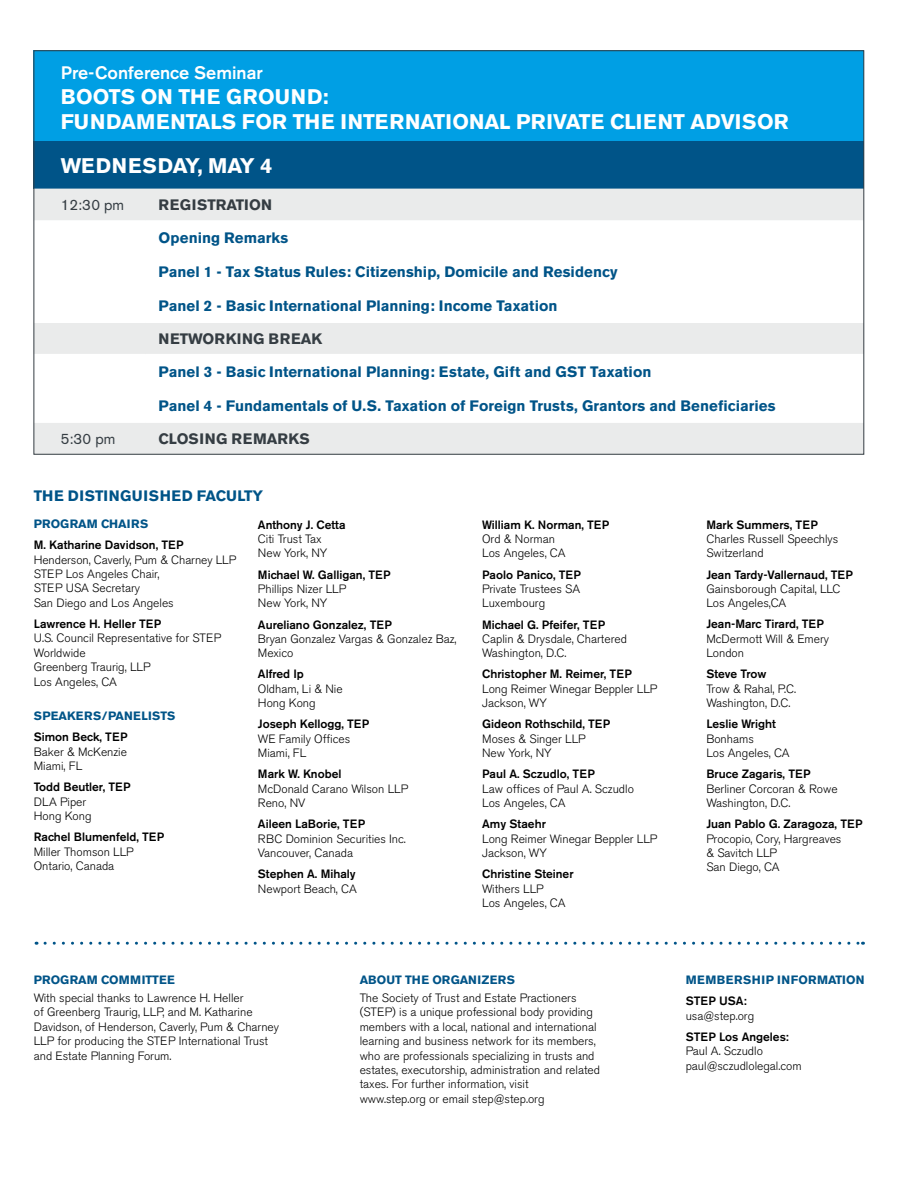
<style>
.page{position:relative;width:918px;height:1188px;background:#fff}
.page>*{position:absolute;margin:0;border:0;box-sizing:border-box;transform-origin:0 0}
.t1{font:700 21px/25.2px "Akzidenz Grotesk BE";color:#fff}
.t2{font:700 21px "Akzidenz Grotesk BE";letter-spacing:.02em;color:#fff}
.t3{font:500 18px "Akzidenz Grotesk BE";color:#fff}
.t4{font:700 15px "Akzidenz Grotesk BE";letter-spacing:.005em;color:#005488}
.t5{font:700 15px "Akzidenz Grotesk BE";letter-spacing:.02em;color:#353d43}
.t6{font:700 15px "Akzidenz Grotesk BE";letter-spacing:.04em;color:#005488}
.t7{font:15px "Akzidenz Grotesk BE";color:#353d43}
.t8{font:700 15px "Akzidenz Grotesk BE";color:#353d43}
.t9{font:300 12px/14.4px "Akzidenz Grotesk BE";color:#000}
.t10{font:500 12px "Akzidenz Grotesk BE";color:#000}
.t11{font:700 12px "Akzidenz Grotesk BE";color:#005488}
.t12{font:700 12px "Akzidenz Grotesk BE";letter-spacing:.04em;color:#005488}
.t13{font:700 12px "Akzidenz Grotesk BE";letter-spacing:.02em;color:#005488}
</style>
<div class="page">
<div style="left:34px;top:51px;width:830px;height:90px;background:#009fe4"></div>
<div style="left:34px;top:141px;width:830px;height:48px;background:#005488"></div>
<div style="left:34px;top:189px;width:830px;height:266px;background:#eaebeb"></div>
<svg style="left:36px;top:222px;width:826px;height:199px"></svg>
<hr style="left:144px;top:222px;width:2px;height:33px;background:#fff">
<hr style="left:144px;top:255px;width:2px;height:33px;background:#fff">
<hr style="left:144px;top:289px;width:2px;height:32px;background:#fff">
<hr style="left:144px;top:355px;width:2px;height:33px;background:#fff">
<hr style="left:144px;top:389px;width:2px;height:32px;background:#fff">
<hr style="left:34px;top:321px;width:111px;height:2px;background:#fff">
<hr style="left:34px;top:421px;width:111px;height:2px;background:#fff">
<hr style="left:145px;top:321px;width:719px;height:2px;background:#fff">
<hr style="left:145px;top:421px;width:719px;height:2px;background:#fff">
<hr style="left:34px;top:220px;width:111px;height:2px;background:#fff">
<hr style="left:34px;top:288px;width:111px;height:1px;background:#fff">
<hr style="left:34px;top:354px;width:111px;height:1px;background:#fff">
<hr style="left:34px;top:388px;width:111px;height:1px;background:#fff">
<hr style="left:145px;top:220px;width:719px;height:2px;background:#fff">
<hr style="left:145px;top:288px;width:719px;height:1px;background:#fff">
<hr style="left:145px;top:354px;width:719px;height:1px;background:#fff">
<hr style="left:145px;top:388px;width:719px;height:1px;background:#fff">
<svg style="left:45px;top:942px;width:819px;height:3px"></svg>
<h2 class="t3" style="left:61px;top:61px;width:204px">Pre-Conference Seminar</h2>
<h1 class="t1" style="left:61px;top:84px;width:729px">BOOTS ON THE GROUND:<br>FUNDAMENTALS FOR THE INTERNATIONAL PRIVATE CLIENT ADVISOR</h1>
<h1 class="t2" style="left:61px;top:153px;width:213px">WEDNESDAY, MAY 4</h1>
<p class="t7" style="left:61px;top:196px;width:65px">12:30 pm</p>
<p class="t8" style="left:159px;top:196px;width:115px">REGISTRATION</p>
<p class="t4" style="left:159px;top:230px;width:131px">Opening Remarks</p>
<p class="t4" style="left:159px;top:263px;width:461px">Panel 1 - Tax Status Rules: Citizenship, Domicile and Residency</p>
<p class="t4" style="left:159px;top:297px;width:401px">Panel 2 - Basic International Planning: Income Taxation</p>
<p class="t5" style="left:159px;top:330px;width:165px">NETWORKING BREAK</p>
<p class="t4" style="left:159px;top:363px;width:494px">Panel 3 - Basic International Planning: Estate, Gift and GST Taxation</p>
<p class="t4" style="left:159px;top:397px;width:619px">Panel 4 - Fundamentals of U.S. Taxation of Foreign Trusts, Grantors and Beneficiaries</p>
<p class="t7" style="left:61px;top:430px;width:56px">5:30 pm</p>
<p class="t5" style="left:159px;top:430px;width:153px">CLOSING REMARKS</p>
<p class="t6" style="left:34px;top:487px;width:231px">THE DISTINGUISHED FACULTY</p>
<p class="t11" style="left:34px;top:517px;width:116px">PROGRAM CHAIRS</p>
<p class="t10" style="left:34px;top:538px;width:151px">M. Katharine Davidson, TEP</p>
<p class="t9" style="left:34px;top:553px;width:204px">Henderson, Caverly, Pum &amp; Charney LLP<br>STEP Los Angeles Chair,<br>STEP USA Secretary<br>San Diego and Los Angeles</p>
<p class="t10" style="left:34px;top:616px;width:129px">Lawrence H. Heller TEP</p>
<p class="t9" style="left:34px;top:631px;width:189px">U.S. Council Representative for STEP<br>Worldwide<br>Greenberg Traurig, LLP<br>Los Angeles, CA</p>
<p class="t11" style="left:34px;top:709px;width:143px">SPEAKERS/PANELISTS</p>
<p class="t10" style="left:34px;top:730px;width:95px">Simon Beck, TEP</p>
<p class="t9" style="left:34px;top:745px;width:95px">Baker &amp; McKenzie<br>Miami, FL</p>
<p class="t10" style="left:34px;top:780px;width:98px">Todd Beutler, TEP</p>
<p class="t9" style="left:34px;top:795px;width:59px">DLA Piper<br>Hong Kong</p>
<p class="t10" style="left:34px;top:830px;width:132px">Rachel Blumenfeld, TEP</p>
<p class="t9" style="left:34px;top:845px;width:102px">Miller Thomson LLP<br>Ontario, Canada</p>
<p class="t10" style="left:258px;top:517px;width:89px">Anthony J. Cetta</p>
<p class="t9" style="left:258px;top:532px;width:71px">Citi Trust Tax<br>New York, NY</p>
<p class="t10" style="left:258px;top:567px;width:134px">Michael W. Galligan, TEP</p>
<p class="t9" style="left:258px;top:582px;width:90px">Phillips Nizer LLP<br>New York, NY</p>
<p class="t10" style="left:258px;top:617px;width:135px">Aureliano Gonzalez, TEP</p>
<p class="t9" style="left:258px;top:632px;width:200px">Bryan Gonzalez Vargas &amp; Gonzalez Baz,<br>Mexico</p>
<p class="t10" style="left:258px;top:667px;width:48px">Alfred Ip</p>
<p class="t9" style="left:258px;top:682px;width:86px">Oldham, Li &amp; Nie<br>Hong Kong</p>
<p class="t10" style="left:258px;top:717px;width:113px">Joseph Kellogg, TEP</p>
<p class="t9" style="left:258px;top:732px;width:94px">WE Family Offices<br>Miami, FL</p>
<p class="t10" style="left:258px;top:767px;width:85px">Mark W. Knobel</p>
<p class="t9" style="left:258px;top:782px;width:152px">McDonald Carano Wilson LLP<br>Reno, NV</p>
<p class="t10" style="left:258px;top:817px;width:109px">Aileen LaBorie, TEP</p>
<p class="t9" style="left:258px;top:832px;width:150px">RBC Dominion Securities Inc.<br>Vancouver, Canada</p>
<p class="t10" style="left:258px;top:867px;width:99px">Stephen A. Mihaly</p>
<p class="t9" style="left:258px;top:882px;width:100px">Newport Beach, CA</p>
<p class="t10" style="left:482px;top:517px;width:129px">William K. Norman, TEP</p>
<p class="t9" style="left:482px;top:532px;width:85px">Ord &amp; Norman<br>Los Angeles, CA</p>
<p class="t10" style="left:482px;top:567px;width:100px">Paolo Panico, TEP</p>
<p class="t9" style="left:482px;top:582px;width:100px">Private Trustees SA<br>Luxembourg</p>
<p class="t10" style="left:482px;top:617px;width:125px">Michael G. Pfeifer, TEP</p>
<p class="t9" style="left:482px;top:632px;width:146px">Caplin &amp; Drysdale, Chartered<br>Washington, D.C.</p>
<p class="t10" style="left:482px;top:667px;width:151px">Christopher M. Reimer, TEP</p>
<p class="t9" style="left:482px;top:682px;width:177px">Long Reimer Winegar Beppler LLP<br>Jackson, WY</p>
<p class="t10" style="left:482px;top:717px;width:130px">Gideon Rothschild, TEP</p>
<p class="t9" style="left:482px;top:732px;width:105px">Moses &amp; Singer LLP<br>New York, NY</p>
<p class="t10" style="left:482px;top:767px;width:114px">Paul A. Sczudlo, TEP</p>
<p class="t9" style="left:482px;top:782px;width:153px">Law offices of Paul A. Sczudlo<br>Los Angeles, CA</p>
<p class="t10" style="left:482px;top:817px;width:65px">Amy Staehr</p>
<p class="t9" style="left:482px;top:832px;width:177px">Long Reimer Winegar Beppler LLP<br>Jackson, WY</p>
<p class="t10" style="left:482px;top:867px;width:93px">Christine Steiner</p>
<p class="t9" style="left:482px;top:882px;width:85px">Withers LLP<br>Los Angeles, CA</p>
<p class="t11" style="left:34px;top:973px;width:143px">PROGRAM COMMITTEE</p>
<p class="t9" style="left:34px;top:991px;width:247px">With special thanks to Lawrence H. Heller<br>of Greenberg Traurig, LLP, and M. Katharine Davidson, of Henderson, Caverly, Pum &amp; Charney LLP for producing the STEP International Trust and Estate Planning Forum.</p>
<p class="t13" style="left:360px;top:973px;width:157px">ABOUT THE ORGANIZERS</p>
<p class="t9" style="left:360px;top:991px;width:242px">The Society of Trust and Estate Practioners (STEP) is a unique professional body providing members with a local, national and international learning and business network for its members, who are professionals specializing in trusts and estates, executorship, administration and related taxes. For further information, visit<br>www.step.org or email step@step.org</p>
<p class="t10" style="left:706px;top:517px;width:113px">Mark Summers, TEP</p>
<p class="t9" style="left:706px;top:532px;width:134px">Charles Russell Speechlys<br>Switzerland</p>
<p class="t10" style="left:706px;top:567px;width:148px">Jean Tardy-Vallernaud, TEP</p>
<p class="t9" style="left:706px;top:582px;width:136px">Gainsborough Capital, LLC<br>Los Angeles,CA</p>
<p class="t10" style="left:706px;top:617px;width:119px">Jean-Marc Tirard, TEP</p>
<p class="t9" style="left:706px;top:632px;width:124px">McDermott Will &amp; Emery<br>London</p>
<p class="t10" style="left:706px;top:667px;width:62px">Steve Trow</p>
<p class="t9" style="left:706px;top:682px;width:91px">Trow &amp; Rahal, P.C.<br>Washington, D.C.</p>
<p class="t10" style="left:706px;top:717px;width:71px">Leslie Wright</p>
<p class="t9" style="left:706px;top:732px;width:85px">Bonhams<br>Los Angeles, CA</p>
<p class="t10" style="left:706px;top:767px;width:106px">Bruce Zagaris, TEP</p>
<p class="t9" style="left:706px;top:782px;width:133px">Berliner Corcoran &amp; Rowe<br>Washington, D.C.</p>
<p class="t10" style="left:706px;top:817px;width:158px">Juan Pablo G. Zaragoza, TEP</p>
<p class="t9" style="left:706px;top:832px;width:137px">Procopio, Cory, Hargreaves &amp; Savitch LLP<br>San Diego, CA</p>
<p class="t12" style="left:686px;top:973px;width:180px">MEMBERSHIP INFORMATION</p>
<p class="t10" style="left:686px;top:994px;width:63px">STEP USA:</p>
<p class="t9" style="left:686px;top:1009px;width:70px">usa@step.org</p>
<p class="t10" style="left:686px;top:1029px;width:105px">STEP Los Angeles:</p>
<p class="t9" style="left:686px;top:1044px;width:118px">Paul A. Sczudlo paul@sczudlolegal.com</p>
</div>
